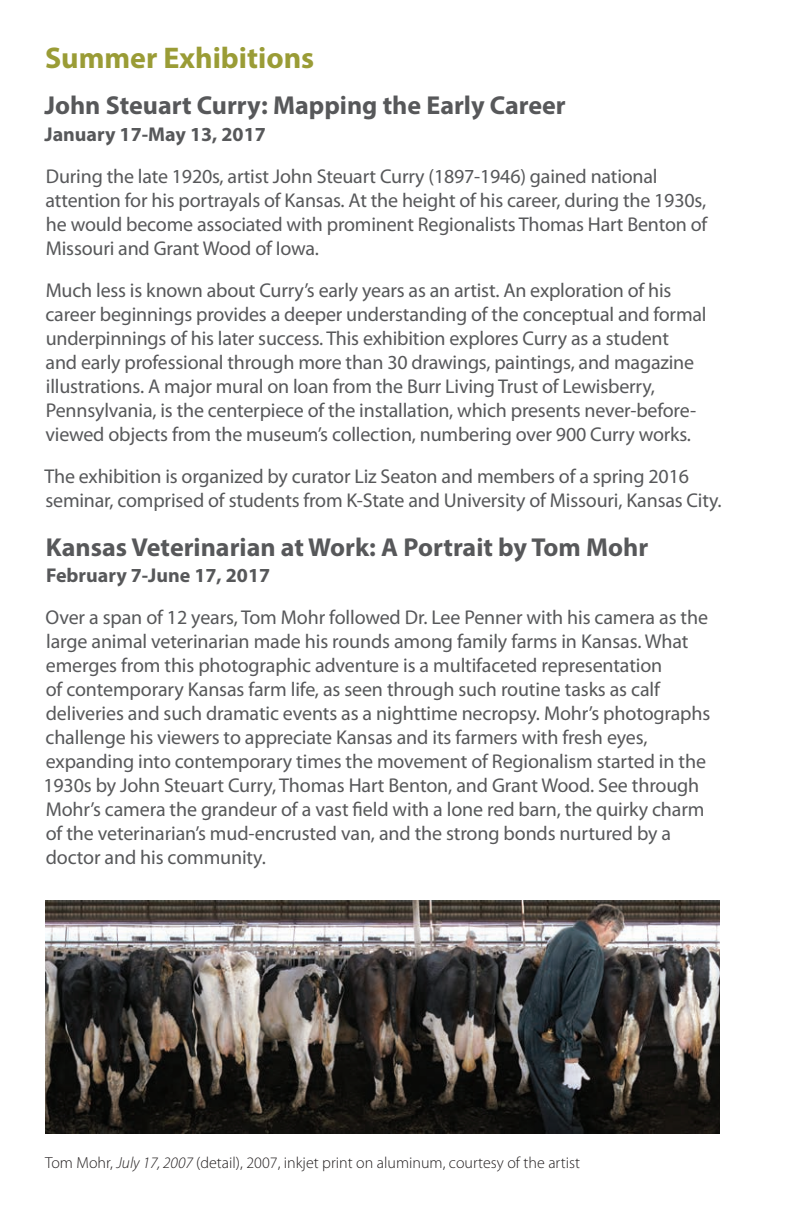
<style>
.page{position:relative;width:792px;height:1224px;background:#fff}
.page>*{position:absolute;margin:0;border:0;box-sizing:border-box;transform-origin:0 0}
.t1{font:700 30px "Myriad Pro";color:#9a9c36}
.t2{font:700 26px "Myriad Pro";color:#57585a}
.t3{font:20px/24px "Myriad Pro";letter-spacing:-.01em;color:#57585a}
.t4{font:700 20px "Myriad Pro";color:#57585a}
.t5{font:300 16px "Myriad Pro";color:#231f20}
.s1{font-style:italic}
</style>
<div class="page">
<img style="left:45px;top:900px;width:675px;height:234px">
<h1 class="t1" style="left:45px;top:38px;width:271px">Summer Exhibitions</h1>
<h2 class="t2" style="left:44px;top:89px;width:523px">John Steuart Curry: Mapping the Early Career</h2>
<p class="t4" style="left:45px;top:121px;width:223px">January 17-May 13, 2017</p>
<p class="t3" style="left:46px;top:164px;width:663px">During the late 1920s, artist John Steuart Curry (1897-1946) gained national attention for his portrayals of Kansas. At the height of his career, during the 1930s, he would become associated with prominent Regionalists Thomas Hart Benton of Missouri and Grant Wood of Iowa.</p>
<p class="t3" style="left:45px;top:278px;width:663px">Much less is known about Curry’s early years as an artist. An exploration of his career beginnings provides a deeper understanding of the conceptual and formal underpinnings of his later success. This exhibition explores Curry as a student<br>and early professional through more than 30 drawings, paintings, and magazine illustrations. A major mural on loan from the Burr Living Trust of Lewisberry, Pennsylvania, is the centerpiece of the installation, which presents never-before&shy;viewed objects from the museum’s collection, numbering over 900 Curry works.</p>
<p class="t3" style="left:45px;top:464px;width:679px">The exhibition is organized by curator Liz Seaton and members of a spring 2016 seminar, comprised of students from K-State and University of Missouri, Kansas City.</p>
<h2 class="t2" style="left:46px;top:530px;width:604px">Kansas Veterinarian at Work: A Portrait by Tom Mohr</h2>
<p class="t4" style="left:46px;top:563px;width:226px">February 7-June 17, 2017</p>
<p class="t3" style="left:43px;top:605px;width:669px">Over a span of 12 years, Tom Mohr followed Dr. Lee Penner with his camera as the large animal veterinarian made his rounds among family farms in Kansas. What emerges from this photographic adventure is a multifaceted representation<br>of contemporary Kansas farm life, as seen through such routine tasks as calf deliveries and such dramatic events as a nighttime necropsy. Mohr’s photographs challenge his viewers to appreciate Kansas and its farmers with fresh eyes, expanding into contemporary times the movement of Regionalism started in the 1930s by John Steuart Curry, Thomas Hart Benton, and Grant Wood. See through Mohr’s camera the grandeur of a vast field with a lone red barn, the quirky charm of the veterinarian’s mud-encrusted van, and the strong bonds nurtured by a doctor and his community.</p>
<p class="t5" style="left:45px;top:1153px;width:536px">Tom Mohr, <span class="s1">July 17, 2007</span> (detail), 2007, inkjet print on aluminum, courtesy of the artist</p>
</div>
